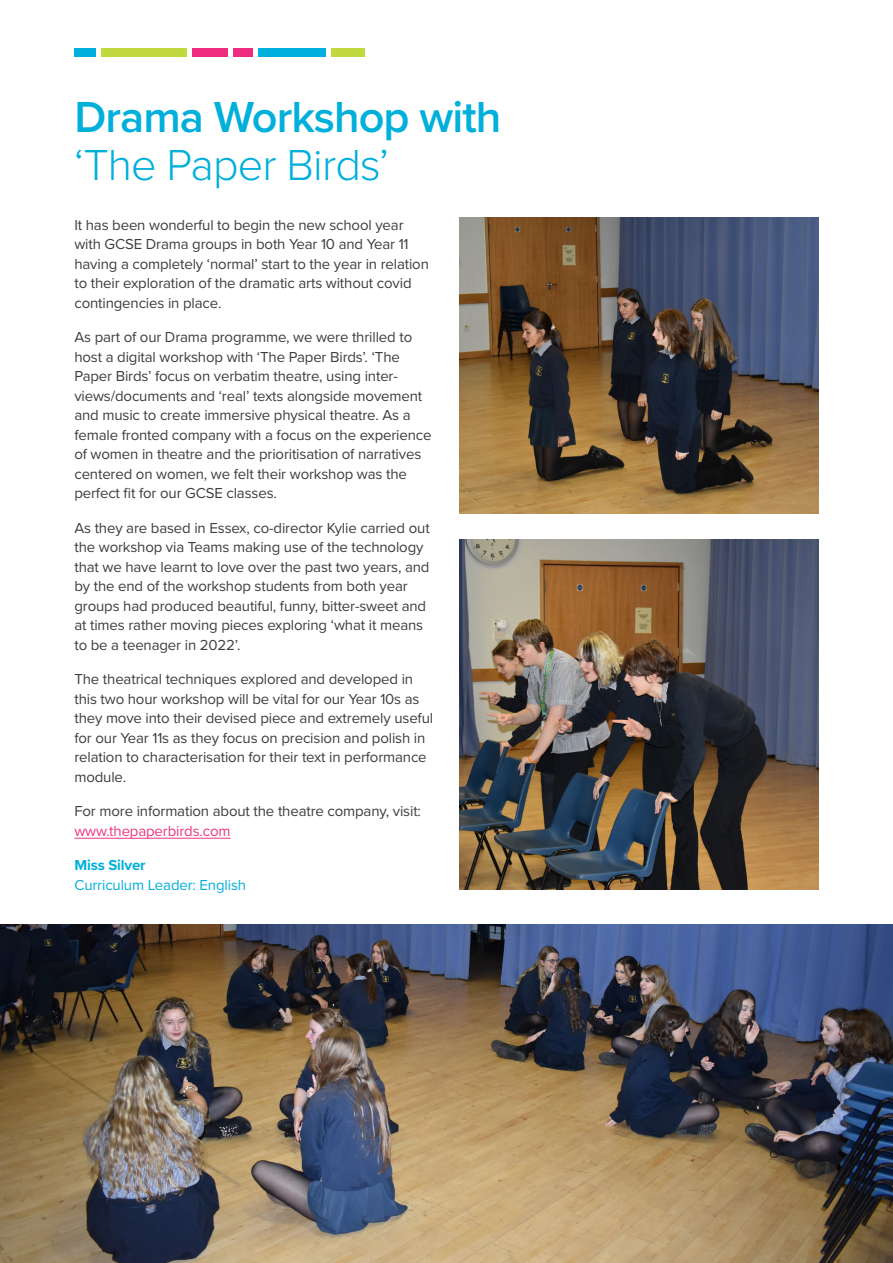
<style>
.page{position:relative;width:893px;height:1263px;background:#fff}
.page>*{position:absolute;margin:0;border:0;box-sizing:border-box;transform-origin:0 0}
.Heading_1{font:600 45px/48px "Proxima Nova";letter-spacing:-.02em;color:#00b0db}
.t1{font:15px/19.5px "Proxima Nova";letter-spacing:-.01em;color:#3e3e3f}
.t2{font:15px/19.5px "Proxima Nova";letter-spacing:-.01em;color:#00b0db}
.s1{font-weight:300}
.s2{color:#ee3780}
.s3{font-weight:700}
</style>
<div class="page">
<div style="left:101px;top:49px;width:86px;height:8px;background:#c2d83f"></div>
<div style="left:233px;top:49px;width:19px;height:8px;background:#ee2c7f"></div>
<div style="left:331px;top:49px;width:33px;height:8px;background:#c2d83f"></div>
<div style="left:258px;top:49px;width:67px;height:8px;background:#00afdc"></div>
<div style="left:192px;top:49px;width:36px;height:8px;background:#ee2c7f"></div>
<div style="left:74px;top:49px;width:22px;height:8px;background:#00afdc"></div>
<hr style="left:74px;top:838px;width:157px;height:1px;background:#ee3780">
<img style="left:460px;top:218px;width:359px;height:295px">
<img style="left:460px;top:540px;width:359px;height:350px">
<img style="left:0;top:924px;width:893px;height:339px">
<p class="Heading_1" style="left:74px;top:92px;width:429px">Drama Workshop with <span class="s1">‘The Paper Birds’</span></p>
<p class="t1" style="left:74px;top:214px;width:356px">It has been wonderful to begin the new school year with GCSE Drama groups in both Year 10 and Year 11 having a completely ‘normal’ start to the year in relation to their exploration of the dramatic arts without covid contingencies in place.</p>
<p class="t1" style="left:74px;top:327px;width:359px">As part of our Drama programme, we were thrilled to host a digital workshop with ‘The Paper Birds’. ‘The Paper Birds’ focus on verbatim theatre, using inter&shy;views/documents and ‘real’ texts alongside movement and music to create immersive physical theatre. As a female fronted company with a focus on the experience of women in theatre and the prioritisation of narratives centered on women, we felt their workshop was the perfect fit for our GCSE classes.</p>
<p class="t1" style="left:74px;top:517px;width:357px">As they are based in Essex, co-director Kylie carried out the workshop via Teams making use of the technology that we have learnt to love over the past two years, and by the end of the workshop students from both year groups had produced beautiful, funny, bitter-sweet and at times rather moving pieces exploring ‘what it means to be a teenager in 2022’.</p>
<p class="t1" style="left:74px;top:669px;width:360px">The theatrical techniques explored and developed in this two hour workshop will be vital for our Year 10s as they move into their devised piece and extremely useful for our Year 11s as they focus on precision and polish in relation to characterisation for their text in performance module.</p>
<p class="t1" style="left:74px;top:801px;width:348px">For more information about the theatre company, visit: <span class="s2">www.thepaperbirds.com</span></p>
<p class="t2" style="left:74px;top:855px;width:173px"><span class="s3">Miss Silver<br></span>Curriculum Leader: English</p>
</div>
